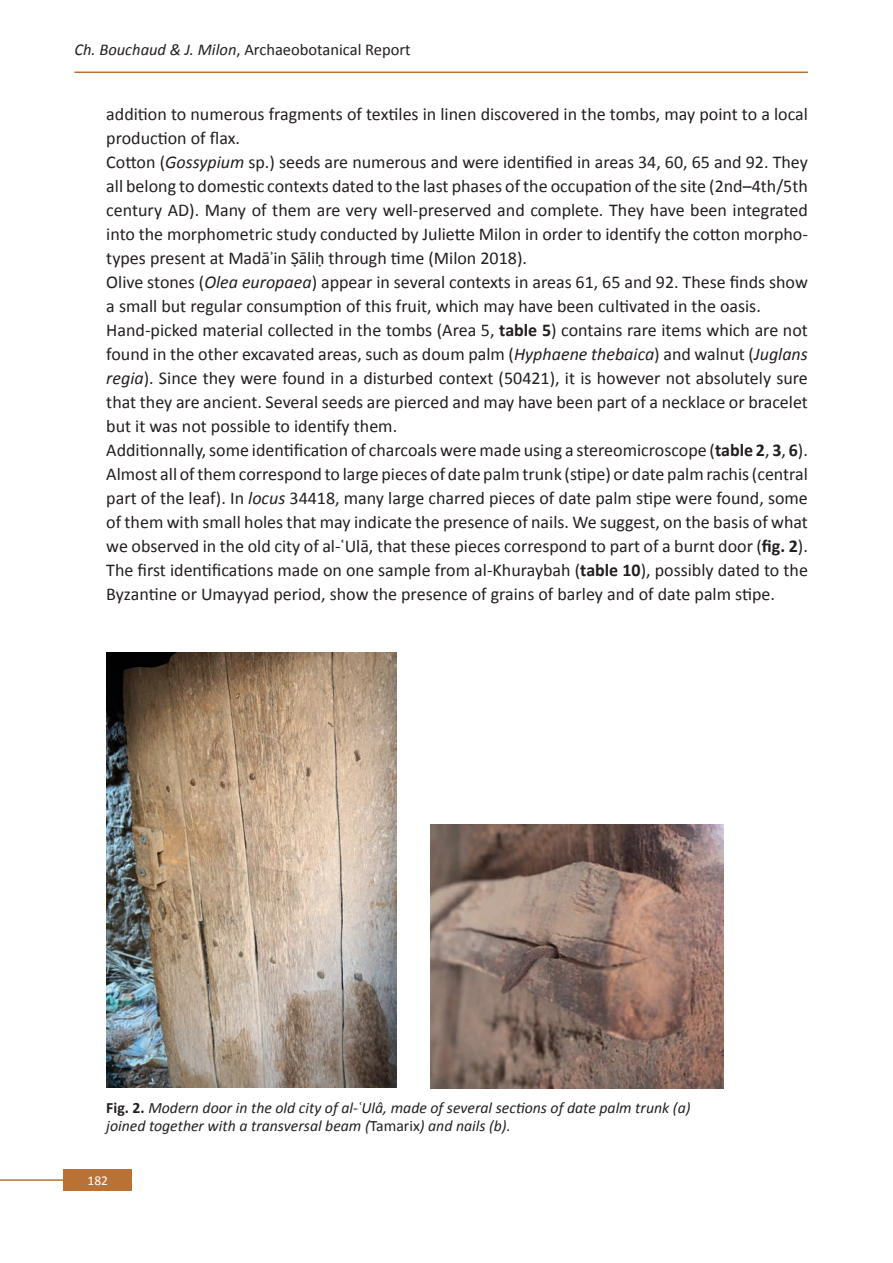
<style>
.page{position:relative;width:893px;height:1263px;background:#fff}
.page>*{position:absolute;margin:0;border:0;box-sizing:border-box;transform-origin:0 0}
.t1{font:18px/24px "Calibri";color:#231f20}
.t2{font:16.5px "Calibri";color:#231f20}
.t3{font:italic 15.75px/18px "Calibri";color:#231f20}
.t4{font:13.5px "Calibri";color:#fff}
.s1{font-style:italic}
.s2{font-weight:700}
.s3{font-weight:700;font-style:normal}
.s4{font-style:normal}
</style>
<div class="page">
<hr style="left:74px;top:72px;width:734px;height:1px;background:#b97134">
<div style="left:64px;top:1169px;width:68px;height:22px;background:#b97134"></div>
<hr style="left:0;top:1179px;width:64px;height:2px;background:#b97134">
<img style="left:106px;top:653px;width:290px;height:435px">
<img style="left:431px;top:824px;width:292px;height:265px">
<p class="t2" style="left:74px;top:39px;width:338px"><span class="s1">Ch. Bouchaud &amp; J. Milon</span>, Archaeobotanical Report</p>
<p class="t1" style="left:106px;top:102px;width:703px">addition to numerous fragments of textiles in linen discovered in the tombs, may point to a local production of flax.<br>Cotton (<span class="s1">Gossypium</span> sp.) seeds are numerous and were identified in areas 34, 60, 65 and 92. They all belong to domestic contexts dated to the last phases of the occupation of the site (2nd–4th/5th century AD). Many of them are very well-preserved and complete. They have been integrated into the morphometric study conducted by Juliette Milon in order to identify the cotton morpho&shy;types present at Madāʾin Ṣāliḥ through time (Milon 2018).<br>Olive stones (<span class="s1">Olea europaea</span>) appear in several contexts in areas 61, 65 and 92. These finds show a small but regular consumption of this fruit, which may have been cultivated in the oasis.<br>Hand-picked material collected in the tombs (Area 5, <span class="s2">table 5</span>) contains rare items which are not found in the other excavated areas, such as doum palm (<span class="s1">Hyphaene thebaica</span>) and walnut (<span class="s1">Juglans regia</span>). Since they were found in a disturbed context (50421), it is however not absolutely sure that they are ancient. Several seeds are pierced and may have been part of a necklace or bracelet but it was not possible to identify them.<br>Additionnally, some identification of charcoals were made using a stereomicroscope (<span class="s2">table 2</span>, <span class="s2">3</span>, <span class="s2">6</span>).<br>Almost all of them correspond to large pieces of date palm trunk (stipe) or date palm rachis (central part of the leaf). In <span class="s1">locus</span> 34418, many large charred pieces of date palm stipe were found, some of them with small holes that may indicate the presence of nails. We suggest, on the basis of what we observed in the old city of al-ʿUlā, that these pieces correspond to part of a burnt door (<span class="s2">fig. 2</span>).<br>The first identifications made on one sample from al-Khuraybah (<span class="s2">table 10</span>), possibly dated to the Byzantine or Umayyad period, show the presence of grains of barley and of date palm stipe.</p>
<p class="t3" style="left:106px;top:1098px;width:586px"><span class="s3">Fig. 2.</span> Modern door in the old city of al-ʿUlâ, made of several sections of date palm trunk (a) joined together with a transversal beam (<span class="s4">Tamarix</span>) and nails (b).</p>
<p class="t4" style="left:88px;top:1172px;width:22px">182</p>
</div>
